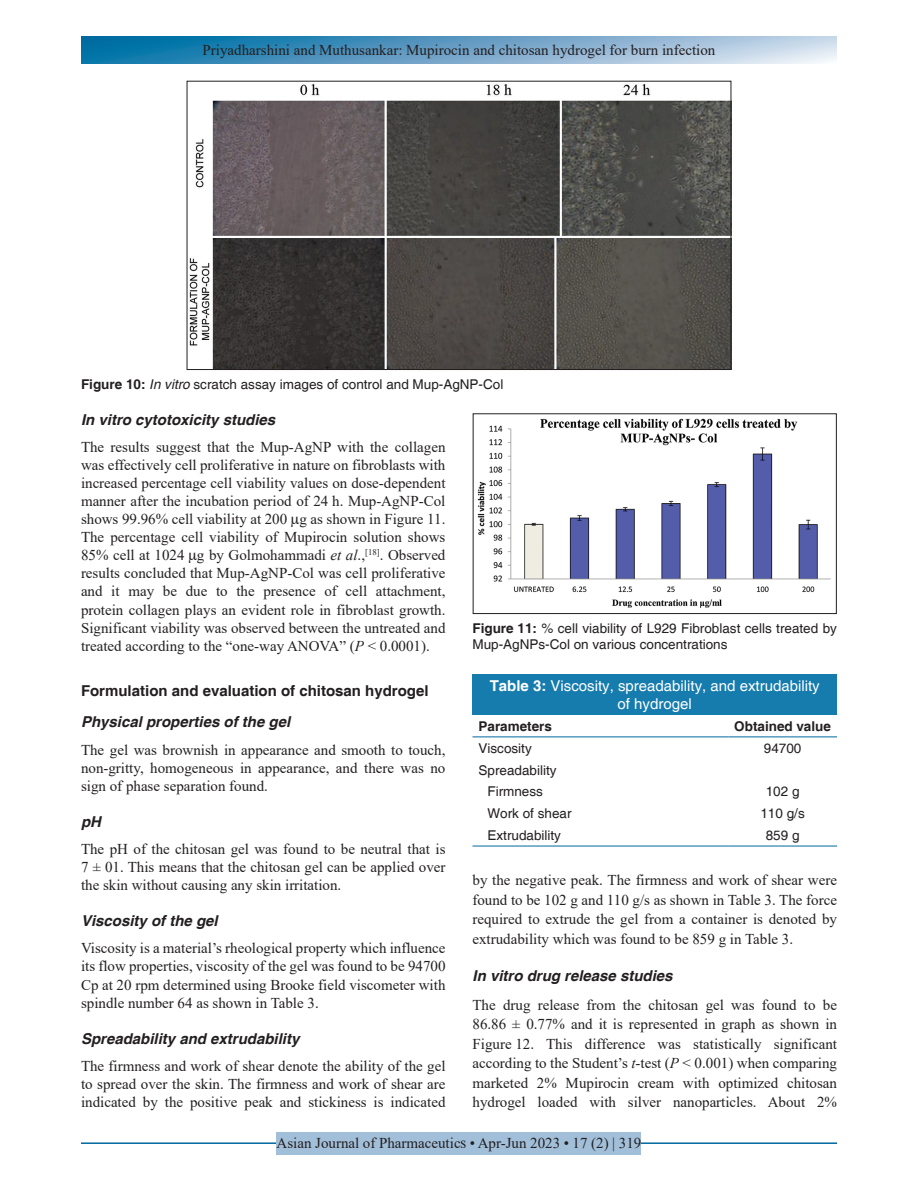
<style>
.page{position:relative;width:918px;height:1188px;background:#fff}
.page>*{position:absolute;margin:0;border:0;box-sizing:border-box;transform-origin:0 0}
.TX{font:15px/18.1px "Times New Roman";color:#231f20;text-align:justify}
.t1{font:italic 700 15px "Helvetica";color:#231f20}
.TT{font:15px/18px "Helvetica";color:#fff;text-align:center}
.t2{font:700 15px "Helvetica";color:#231f20}
.FGC{font:13.5px/16.5px "Helvetica";color:#231f20}
.TB{font:13.5px "Helvetica";color:#231f20}
.TCH{font:700 13.5px "Helvetica";color:#231f20}
.TBL{font:13.5px "Helvetica";color:#231f20}
.s1{font-weight:700}
.s2{font-style:italic}
</style>
<div class="page">
<svg style="left:81px;top:37px;width:756px;height:27px;background:#6ba4c8"></svg>
<hr style="left:81px;top:1142px;width:756px;height:2px;background:#00689e">
<div style="left:277px;top:1132px;width:364px;height:22px;background:#a2bfda"></div>
<img style="left:189px;top:84px;width:540px;height:284px">
<div style="left:187px;top:81px;width:544px;height:289px;border:1px solid #231f20"></div>
<img style="left:477px;top:418px;width:354px;height:190px">
<div style="left:473px;top:414px;width:364px;height:200px;border:1px solid #231f20"></div>
<div style="left:472px;top:674px;width:365px;height:41px;background:#167cae"></div>
<hr style="left:472px;top:846px;width:113px;height:1px;background:#00689e">
<hr style="left:585px;top:846px;width:143px;height:1px;background:#00689e">
<hr style="left:728px;top:846px;width:109px;height:1px;background:#00689e">
<hr style="left:472px;top:737px;width:113px;height:1px;background:#00689e">
<hr style="left:585px;top:737px;width:143px;height:1px;background:#00689e">
<hr style="left:728px;top:737px;width:109px;height:1px;background:#00689e">
<p class="TX" style="left:203px;top:41px;width:514px">Priyadharshini and Muthusankar: Mupirocin and chitosan hydrogel for burn infection</p>
<p class="FGC" style="left:81px;top:376px;width:424px"><span class="s1">Figure 10:</span> <span class="s2">In vitro</span> scratch assay images of control and Mup-AgNP-Col</p>
<h3 class="t1" style="left:81px;top:410px;width:196px">In vitro cytotoxicity studies</h3>
<p class="TX" style="left:81px;top:437px;width:366px">The results suggest that the Mup-AgNP with the collagen was effectively cell proliferative in nature on fibroblasts with increased percentage cell viability values on dose-dependent manner after the incubation period of 24 h. Mup-AgNP-Col shows 99.96% cell viability at 200 g as shown in Figure 11.<br>The percentage cell viability of Mupirocin solution shows 85% cell at 1024 g by Golmohammadi <span class="s2">et al</span>.,<sup>[18]</sup>. Observed results concluded that Mup-AgNP-Col was cell proliferative and it may be due to the presence of cell attachment, protein collagen plays an evident role in fibroblast growth.<br>Significant viability was observed between the untreated and treated according to the “one-way ANOVA” (<span class="s2">P</span> ˂ 0.0001).</p>
<h2 class="t2" style="left:81px;top:681px;width:349px">Formulation and evaluation of chitosan hydrogel</h2>
<h3 class="t1" style="left:81px;top:713px;width:211px">Physical properties of the gel</h3>
<p class="TX" style="left:81px;top:740px;width:366px">The gel was brownish in appearance and smooth to touch, non-gritty, homogeneous in appearance, and there was no sign of phase separation found.</p>
<h3 class="t1" style="left:81px;top:812px;width:21px">pH</h3>
<p class="TX" style="left:81px;top:839px;width:366px">The pH of the chitosan gel was found to be neutral that is 7 ± 01. This means that the chitosan gel can be applied over the skin without causing any skin irritation.</p>
<h3 class="t1" style="left:81px;top:912px;width:138px">Viscosity of the gel</h3>
<p class="TX" style="left:81px;top:939px;width:366px">Viscosity is a material’s rheological property which influence its flow properties, viscosity of the gel was found to be 94700<br>Cp at 20 rpm determined using Brooke field viscometer with spindle number 64 as shown in Table 3.</p>
<h3 class="t1" style="left:81px;top:1029px;width:220px">Spreadability and extrudability</h3>
<p class="TX" style="left:81px;top:1056px;width:366px">The firmness and work of shear denote the ability of the gel to spread over the skin. The firmness and work of shear are indicated by the positive peak and stickiness is indicated</p>
<p class="FGC" style="left:472px;top:620px;width:366px"><span class="s1">Figure 11:</span> % cell viability of L929 Fibroblast cells treated by<br>Mup-AgNPs-Col on various concentrations</p>
<p class="TT" style="left:490px;top:677px;width:332px"><span class="s1">Table 3:</span> Viscosity, spreadability, and extrudability of hydrogel</p>
<p class="TCH" style="left:478px;top:718px;width:75px">Parameters</p>
<p class="TCH" style="left:734px;top:718px;width:98px">Obtained value</p>
<p class="TB" style="left:478px;top:740px;width:55px">Viscosity</p>
<p class="TB" style="left:764px;top:740px;width:39px">94700</p>
<p class="TB" style="left:478px;top:762px;width:80px">Spreadability</p>
<p class="TB" style="left:488px;top:784px;width:57px">Firmness</p>
<p class="TB" style="left:766px;top:784px;width:35px">102 g</p>
<p class="TB" style="left:488px;top:806px;width:86px">Work of shear</p>
<p class="TB" style="left:760px;top:806px;width:46px">110 g/s</p>
<p class="TBL" style="left:488px;top:827px;width:75px">Extrudability</p>
<p class="TBL" style="left:766px;top:827px;width:35px">859 g</p>
<p class="TX" style="left:472px;top:870px;width:366px;line-height:19.5px">by the negative peak. The firmness and work of shear were found to be 102 g and 110 g/s as shown in Table 3. The force required to extrude the gel from a container is denoted by extrudability which was found to be 859 g in Table 3.</p>
<h3 class="t1" style="left:472px;top:967px;width:202px">In vitro drug release studies</h3>
<p class="TX" style="left:472px;top:994px;width:366px;line-height:19.5px">The drug release from the chitosan gel was found to be 86.86 ± 0.77% and it is represented in graph as shown in Figure 12. This difference was statistically significant according to the Student’s <span class="s2">t</span>-test (<span class="s2">P</span> ˂ 0.001) when comparing marketed 2% Mupirocin cream with optimized chitosan hydrogel loaded with silver nanoparticles. About 2%</p>
<p class="TX" style="left:277px;top:1134px;width:366px">Asian Journal of Pharmaceutics • Apr-Jun 2023 • 17 (2) | 319</p>
</div>
